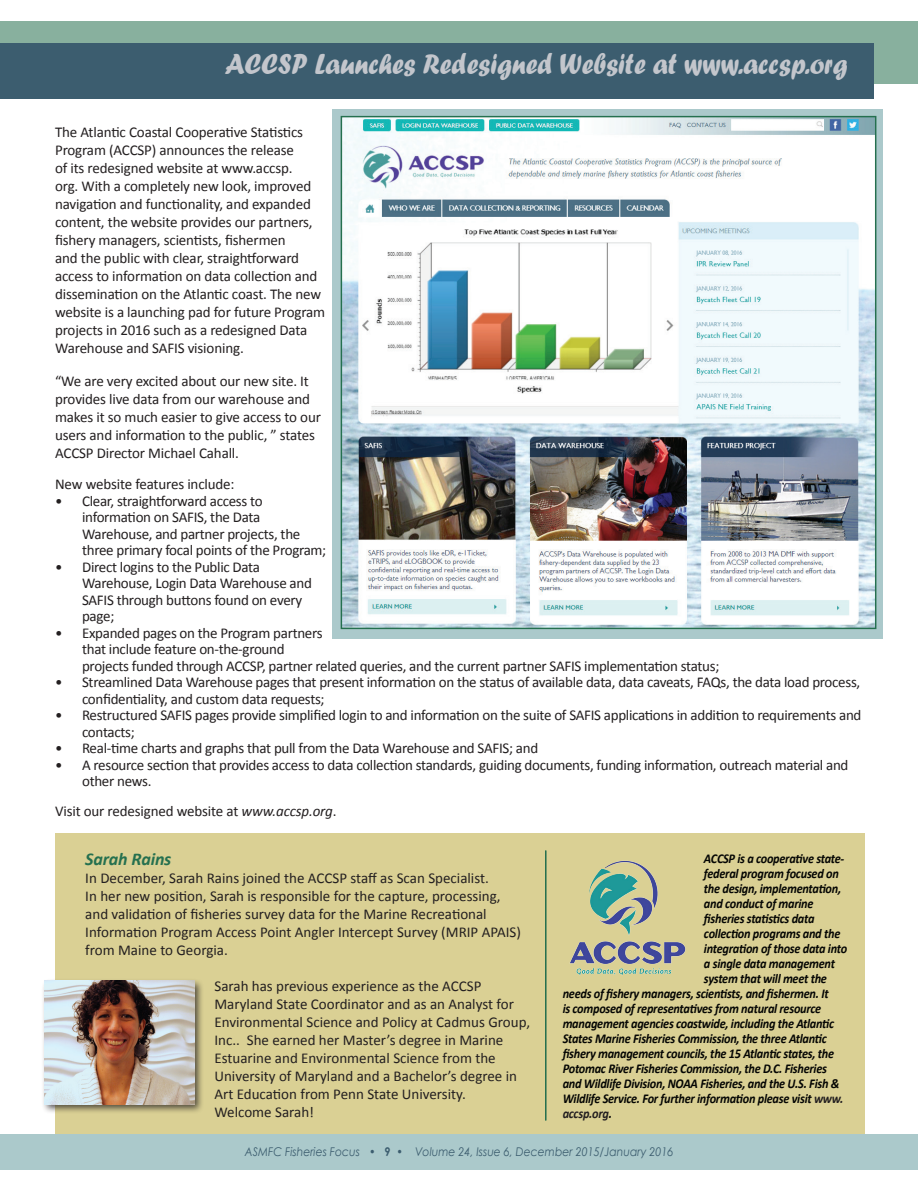
<style>
.page{position:relative;width:918px;height:1188px;background:#fff}
.page>*{position:absolute;margin:0;border:0;box-sizing:border-box;transform-origin:0 0}
.t1{font:30px "Forte";color:#c3c6cc;scale:.9 1}
.t2{font:italic 700 18px "Calibri";letter-spacing:-.01em;color:#25704f}
.t3{font:15px/18px "Calibri";letter-spacing:-.015em;color:#231f20}
.t4{font:italic 700 13.5px "Calibri";letter-spacing:-.02em;color:#040503;scale:.91 1}
.t5{font:italic 700 13.5px "Calibri";letter-spacing:-.02em;color:#231f20;scale:.91 1}
.t6{font:italic 12px "Century Gothic";color:#3c5d6f;scale:.9 1}
.s1{font-style:italic}
.s2{color:#231f20}
.s3{color:#040503}
.s4{font-style:normal}
.s5{font-weight:700;font-style:normal}
</style>
<div class="page">
<div style="left:0;top:1134px;width:918px;height:36px;background:#abc9cb"></div>
<div style="left:0;top:21px;width:918px;height:63px;background:#88b09e"></div>
<div style="left:1px;top:43px;width:873px;height:56px;background:#3c5d6f"></div>
<div style="left:55px;top:834px;width:810px;height:300px;background:#dad094"></div>
<div style="left:41px;top:978px;width:164px;height:137px;background:#231f20;opacity:.75"></div>
<img style="left:44px;top:981px;width:150px;height:123px">
<img style="left:569px;top:860px;width:117px;height:115px">
<svg style="left:333px;top:110px;width:550px;height:529px;background:#99bdba"></svg>
<img style="left:343px;top:118px;width:531px;height:509px">
<hr style="left:546px;top:850px;width:1px;height:270px;background:#25704f">
<hr style="left:545px;top:850px;width:1px;height:270px;background:#25704f">
<h1 class="t1" style="left:225px;top:47px;width:694px">ACCSP Launches Redesigned Website at www.accsp.org</h1>
<p class="t3" style="left:55px;top:123px;width:272px">The Atlantic Coastal Cooperative Statistics Program (ACCSP) announces the release<br>of its redesigned website at www.accsp.<br>org. With a completely new look, improved navigation and functionality, and expanded content, the website provides our partners, fishery managers, scientists, fishermen<br>and the public with clear, straightforward access to information on data collection and dissemination on the Atlantic coast. The new website is a launching pad for future Program projects in 2016 such as a redesigned Data Warehouse and SAFIS visioning.</p>
<p class="t3" style="left:55px;top:372px;width:267px">“We are very excited about our new site. It provides live data from our warehouse and makes it so much easier to give access to our users and information to the public, ” states ACCSP Director Michael Cahall.</p>
<p class="t3" style="left:55px;top:476px;width:181px">New website features include:</p>
<p class="t3" style="left:82px;top:493px;width:246px;line-height:16.5px;text-indent:-27px">• Clear, straightforward access to information on SAFIS, the Data Warehouse, and partner projects, the three primary focal points of the Program;</p>
<p class="t3" style="left:82px;top:559px;width:231px;line-height:16.5px;text-indent:-27px">• Direct logins to the Public Data<br>Warehouse, Login Data Warehouse and<br>SAFIS through buttons found on every page;</p>
<p class="t3" style="left:82px;top:625px;width:639px;line-height:16.5px;text-indent:-27px">• Expanded pages on the Program partners<br>that include feature on-the-ground<br>projects funded through ACCSP, partner related queries, and the current partner SAFIS implementation status;</p>
<p class="t3" style="left:82px;top:674px;width:780px;line-height:16.5px;text-indent:-27px">• Streamlined Data Warehouse pages that present information on the status of available data, data caveats, FAQs, the data load process, confidentiality, and custom data requests;</p>
<p class="t3" style="left:82px;top:707px;width:781px;line-height:16.5px;text-indent:-27px">• Restructured SAFIS pages provide simplified login to and information on the suite of SAFIS applications in addition to requirements and contacts;</p>
<p class="t3" style="left:55px;top:740px;width:485px">• Real-time charts and graphs that pull from the Data Warehouse and SAFIS; and</p>
<p class="t3" style="left:82px;top:757px;width:768px;line-height:16.5px;text-indent:-27px">• A resource section that provides access to data collection standards, guiding documents, funding information, outreach material and other news.</p>
<p class="t3" style="left:55px;top:803px;width:283px">Visit our redesigned website at <span class="s1">www.accsp.org</span>.</p>
<p class="t2" style="left:85px;top:847px;width:88px">Sarah Rains</p>
<p class="t3" style="left:85px;top:869px;width:437px">In December, Sarah Rains joined the ACCSP staff as Scan Specialist.<br>In her new position, Sarah is responsible for the capture, processing, and validation of fisheries survey data for the Marine Recreational Information Program Access Point Angler Intercept Survey (MRIP APAIS) from Maine to Georgia.</p>
<p class="t3" style="left:214px;top:977px;width:317px">Sarah has previous experience as the ACCSP Maryland State Coordinator and as an Analyst for Environmental Science and Policy at Cadmus Group, Inc.. She earned her Master’s degree in Marine Estuarine and Environmental Science from the University of Maryland and a Bachelor’s degree in Art Education from Penn State University.<br>Welcome Sarah!</p>
<p class="t4" style="left:704px;top:850px;width:156px">ACCSP is a cooperative state-</p>
<p class="t4" style="left:704px;top:865px;width:150px">federal program focused on</p>
<p class="t4" style="left:704px;top:880px;width:152px">the design, implementation,</p>
<p class="t4" style="left:704px;top:895px;width:122px">and conduct of marine</p>
<p class="t4" style="left:704px;top:910px;width:123px">fisheries statistics data</p>
<p class="t4" style="left:704px;top:925px;width:151px">collection programs and the</p>
<p class="t4" style="left:704px;top:940px;width:159px">integration of those data into</p>
<p class="t4" style="left:704px;top:955px;width:145px">a single data management</p>
<p class="t4" style="left:704px;top:970px;width:137px">system that will meet the</p>
<p class="t4" style="left:563px;top:985px;width:294px">needs of fishery managers, scientists, and fishermen. It</p>
<p class="t4" style="left:563px;top:1000px;width:286px">is composed of representatives from natural resource</p>
<p class="t4" style="left:563px;top:1015px;width:300px">management agencies coastwide, including the Atlantic</p>
<p class="t4" style="left:563px;top:1030px;width:292px">States Marine Fisheries Commission, the three Atlantic</p>
<p class="t4" style="left:563px;top:1045px;width:300px">fishery management councils, the 15 Atlantic states, the</p>
<p class="t4" style="left:563px;top:1060px;width:292px">Potomac River Fisheries Commission, the D.C. Fisheries</p>
<p class="t4" style="left:563px;top:1075px;width:306px">and Wildlife Division, NOAA Fisheries, and the U.S. Fish &amp;</p>
<p class="t4" style="left:563px;top:1090px;width:310px">Wildlife Service. For further information please visit <span class="s2">www.</span></p>
<p class="t5" style="left:563px;top:1105px;width:56px">accsp.org<span class="s3">.</span></p>
<p class="t6" style="left:245px;top:1143px;width:478px">ASMFC Fisheries Focus <span class="s4">•</span> <span class="s5">9</span> <span class="s4">•</span> Volume 24, Issue 6, December 2015/January 2016</p>
</div>
